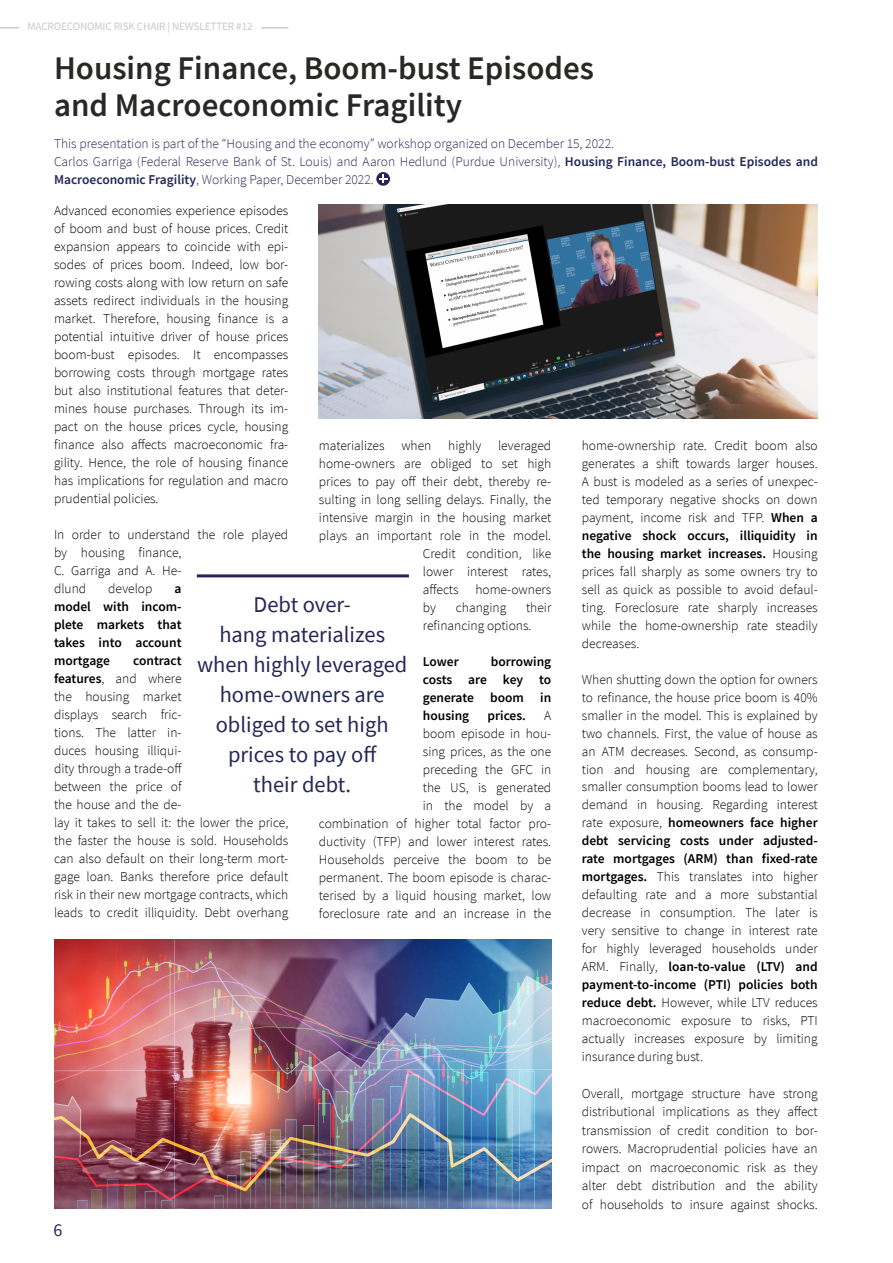
<style>
.page{position:relative;width:893px;height:1263px;background:#fff}
.page>*{position:absolute;margin:0;border:0;box-sizing:border-box;transform-origin:0 0}
.t1{font:600 33px/37.5px "Source Sans Pro";color:#282827}
.t2{font:22.5px/30px "Source Sans Pro";color:#242756;text-align:center}
.t3{font:18px "Source Sans Pro";color:#242756}
.t4{font:300 13.5px/18px "Source Sans Pro";color:#000;text-align:justify}
.t5{font:300 13.5px/18px "Source Sans Pro";color:#242756}
.t6{font:600 13.5px/18px "Source Sans Pro";color:#000;text-align:justify}
.t7{font:11.25px "Source Sans Pro";letter-spacing:-.015em;color:#c9c9c9}
.s1{font-weight:600}
</style>
<div class="page">
<img style="left:54px;top:939px;width:497px;height:270px">
<img style="left:319px;top:205px;width:499px;height:213px">
<svg style="left:0;top:27px;width:19px;height:2px"></svg>
<hr style="left:261px;top:27px;width:27px;height:2px;background:#c9c9c9">
<hr style="left:197px;top:574px;width:212px;height:3px;background:#242756">
<svg style="left:376px;top:172px;width:14px;height:14px"></svg>
<svg style="left:379px;top:175px;width:8px;height:8px"></svg>
<p class="t7" style="left:28px;top:19px;width:227px">MACROECONOMIC RISK CHAIR | NEWSLETTER #12</p>
<h1 class="t1" style="left:54px;top:49px;width:542px">Housing Finance, Boom-bust Episodes and Macroeconomic Fragility</h1>
<p class="t5" style="left:54px;top:134px;width:766px">This presentation is part of the “Housing and the economy” workshop organized on December 15, 2022.<br>Carlos Garriga (Federal Reserve Bank of St. Louis) and Aaron Hedlund (Purdue University), <span class="s1">Housing Finance, Boom-bust Episodes and<br>Macroeconomic Fragility</span>, Working Paper, December 2022.</p>
<p class="t4" style="left:54px;top:202px;width:236px">Advanced economies experience episodes of boom and bust of house prices. Credit expansion appears to coincide with epi&shy;sodes of prices boom. Indeed, low bor&shy;rowing costs along with low return on safe assets redirect individuals in the housing market. Therefore, housing finance is a potential intuitive driver of house prices boom-bust episodes. It encompasses borrowing costs through mortgage rates but also institutional features that deter&shy;mines house purchases. Through its im&shy;pact on the house prices cycle, housing finance also affects macroeconomic fra&shy;gility. Hence, the role of housing finance has implications for regulation and macro prudential policies.</p>
<p class="t4" style="left:54px;top:525px;width:236px;text-align:left">In order to understand the role played by housing finance,<br>C. Garriga and A. He-<br>dlund</p>
<p class="t4" style="left:319px;top:436px;width:234px">materializes when highly leveraged</p>
<p class="t4" style="left:319px;top:454px;width:234px">home-owners are obliged to set high</p>
<p class="t4" style="left:319px;top:472px;width:234px">prices to pay off their debt, thereby re-</p>
<p class="t4" style="left:319px;top:490px;width:234px">sulting in long selling delays. Finally, the</p>
<p class="t4" style="left:319px;top:508px;width:234px">intensive margin in the housing market</p>
<p class="t4" style="left:319px;top:526px;width:234px">plays an important role in the model.</p>
<p class="t4" style="left:423px;top:544px;width:130px">Credit condition, like</p>
<p class="t4" style="left:423px;top:562px;width:130px">lower interest rates,</p>
<p class="t4" style="left:423px;top:580px;width:130px">affects home-owners</p>
<p class="t4" style="left:423px;top:598px;width:15px">by</p>
<p class="t4" style="left:456px;top:598px;width:52px">changing</p>
<p class="t4" style="left:108px;top:579px;width:46px">develop</p>
<p class="t6" style="left:54px;top:579px;width:129px;text-indent:121px">a model with incom&shy;plete markets that takes into account mortgage</p>
<h2 class="t2" style="left:197px;top:589px;width:212px">Debt over-<br>hang materializes when highly leveraged home-owners are obliged to set high prices to pay off<br>their debt.</h2>
<p class="t4" style="left:423px;top:598px;width:130px;text-indent:103px">their refinancing options.</p>
<p class="t6" style="left:423px;top:652px;width:37px">Lower</p>
<p class="t6" style="left:423px;top:652px;width:130px;text-indent:68px">borrowing costs are key to generate boom in housing</p>
<p class="t4" style="left:54px;top:651px;width:236px;text-align:left;text-indent:79px"><span class="s1">contract<br>features</span>, and where<br>the housing market<br>displays search fric-<br>tions. The latter in-<br>duces housing illiqui-<br>dity through a trade-off<br>between the price of<br>the house and the de-<br>lay it takes to sell it: the lower the price, the faster the house is sold. Households can also default on their long-term mort&shy;gage loan. Banks therefore price default risk in their new mortgage contracts, which leads to credit illiquidity. Debt overhang</p>
<p class="t6" style="left:487px;top:706px;width:40px">prices.</p>
<p class="t4" style="left:319px;top:706px;width:234px;text-align:right">A<br>boom episode in hou-<br>sing prices, as the one<br>preceding the GFC in<br>the US, is generated<br>in the model by a<br>combination of higher total factor pro&shy;ductivity (TFP) and lower interest rates.<br>Households perceive the boom to be permanent. The boom episode is charac&shy;terised by a liquid housing market, low foreclosure rate and an increase in the</p>
<h3 class="t3" style="left:54px;top:1218px;width:10px">6</h3>
<p class="t4" style="left:582px;top:436px;width:237px">home-ownership rate. Credit boom also generates a shift towards larger houses.<br>A bust is modeled as a series of unexpec&shy;ted temporary negative shocks on down payment, income risk and TFP. <span class="s1">When a negative shock occurs, illiquidity in the housing market increases.</span> Housing prices fall sharply as some owners try to sell as quick as possible to avoid defaul&shy;ting. Foreclosure rate sharply increases while the home-ownership rate steadily decreases.</p>
<p class="t4" style="left:582px;top:670px;width:237px">When shutting down the option for owners to refinance, the house price boom is 40% smaller in the model. This is explained by two channels. First, the value of house as an ATM decreases. Second, as consump&shy;tion and housing are complementary, smaller consumption booms lead to lower demand in housing. Regarding interest rate exposure, <span class="s1">homeowners face higher debt servicing costs under adjusted&shy;rate mortgages (ARM) than fixed-rate mortgages.</span> This translates into higher defaulting rate and a more substantial decrease in consumption. The later is very sensitive to change in interest rate for highly leveraged households under ARM. Finally, <span class="s1">loan-to-value (LTV) and payment-to-income (PTI) policies both reduce debt.</span> However, while LTV reduces macroeconomic exposure to risks, PTI actually increases exposure by limiting insurance during bust.</p>
<p class="t4" style="left:582px;top:1084px;width:237px;line-height:18.5px">Overall, mortgage structure have strong distributional implications as they affect transmission of credit condition to bor&shy;rowers. Macroprudential policies have an impact on macroeconomic risk as they alter debt distribution and the ability of households to insure against shocks.</p>
</div>
